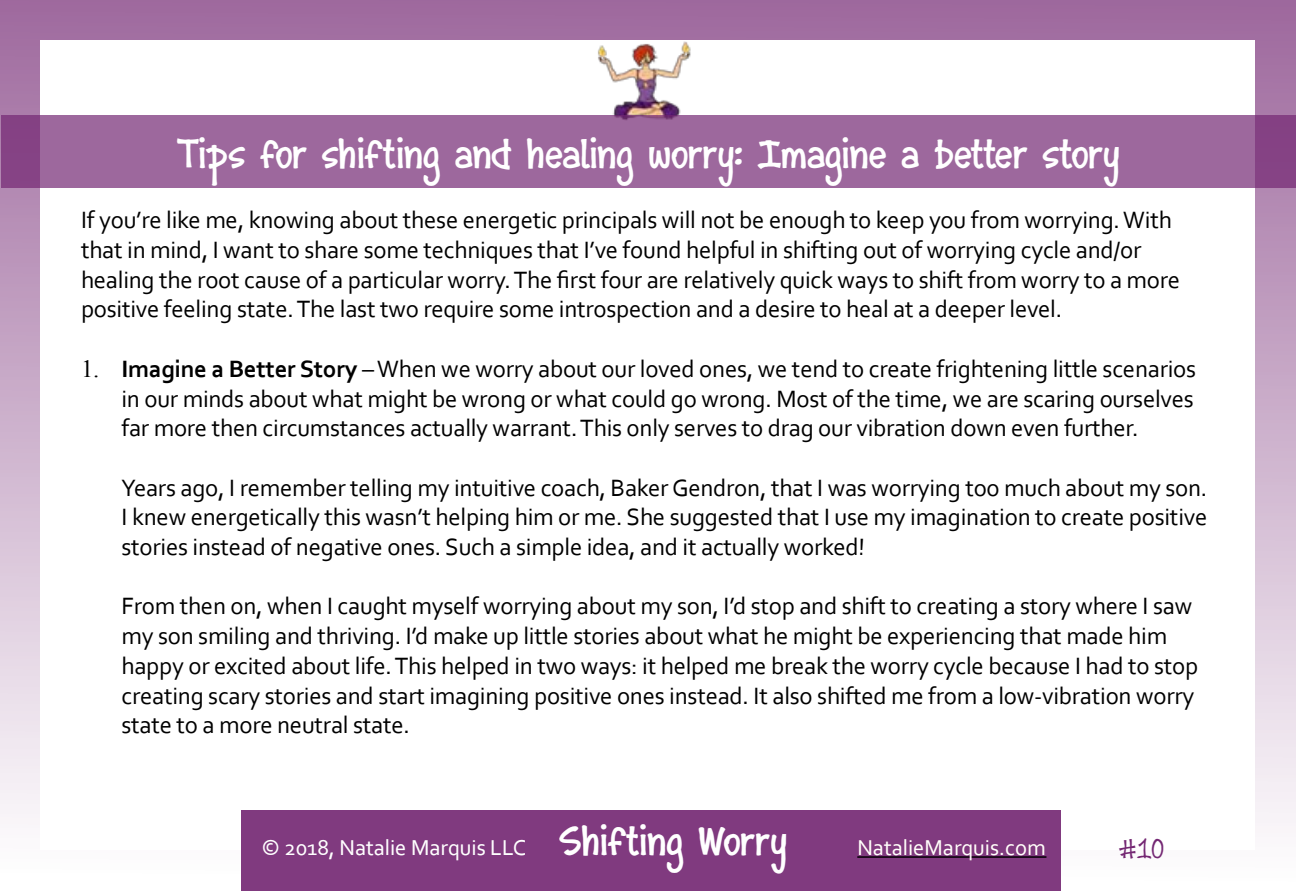
<style>
.page{position:relative;width:1296px;height:891px;background:#fff}
.page>*{position:absolute;margin:0;border:0;box-sizing:border-box;transform-origin:0 0}
.t1{font:700 40.5px "Monumint";letter-spacing:-.01em;color:#fff}
.t2{font:27px "Monumint";color:#742773}
.t3{font:24.75px/29.7px "Corbel";letter-spacing:-.01em;color:#000}
.t4{font:22.5px "Corbel";color:#fff}
.s1{font-family:"Times New Roman"}
.s2{font-weight:700}
</style>
<div class="page">
<div style="left:0;top:0;width:1296px;height:891px;background:linear-gradient(to bottom,#9e689d,#fff)"></div>
<div style="left:40px;top:40px;width:1216px;height:810px;background:#fff"></div>
<img style="left:598px;top:41px;width:93px;height:74px">
<div style="left:2px;top:115px;width:1294px;height:73px;background:#9d689d"></div>
<div style="left:241px;top:810px;width:820px;height:81px;background:#803a7f"></div>
<hr style="left:857px;top:856px;width:189px;height:2px;background:#000">
<h1 class="t1" style="left:176px;top:125px;width:945px">Tips for shifting and healing worry: Imagine a better story</h1>
<p class="t3" style="left:81px;top:205px;width:1101px">If you’re like me, knowing about these energetic principals will not be enough to keep you from worrying. With that in mind, I want to share some techniques that I’ve found helpful in shifting out of worrying cycle and/or healing the root cause of a particular worry. The first four are relatively quick ways to shift from worry to a more positive feeling state. The last two require some introspection and a desire to heal at a deeper level.</p>
<p class="t3" style="left:121px;top:353px;width:1076px;text-align:justify;text-indent:-40px"><span class="s1">1.</span> <span class="s2">Imagine a Better Story</span> – When we worry about our loved ones, we tend to create frightening little scenarios in our minds about what might be wrong or what could go wrong. Most of the time, we are scaring ourselves far more then circumstances actually warrant. This only serves to drag our vibration down even further.</p>
<p class="t3" style="left:121px;top:472px;width:1087px;text-align:justify">Years ago, I remember telling my intuitive coach, Baker Gendron, that I was worrying too much about my son.<br>I knew energetically this wasn’t helping him or me. She suggested that I use my imagination to create positive stories instead of negative ones. Such a simple idea, and it actually worked!</p>
<p class="t3" style="left:121px;top:591px;width:1078px">From then on, when I caught myself worrying about my son, I’d stop and shift to creating a story where I saw my son smiling and thriving. I’d make up little stories about what he might be experiencing that made him happy or excited about life. This helped in two ways: it helped me break the worry cycle because I had to stop creating scary stories and start imagining positive ones instead. It also shifted me from a low-vibration worry state to a more neutral state.</p>
<p class="t4" style="left:262px;top:834px;width:266px">© 2018, Natalie Marquis LLC</p>
<h1 class="t1" style="left:559px;top:812px;width:230px">Shifting Worry</h1>
<p class="t4" style="left:857px;top:834px;width:190px">NatalieMarquis.com</p>
<p class="t2" style="left:1119px;top:833px;width:47px">#10</p>
</div>
